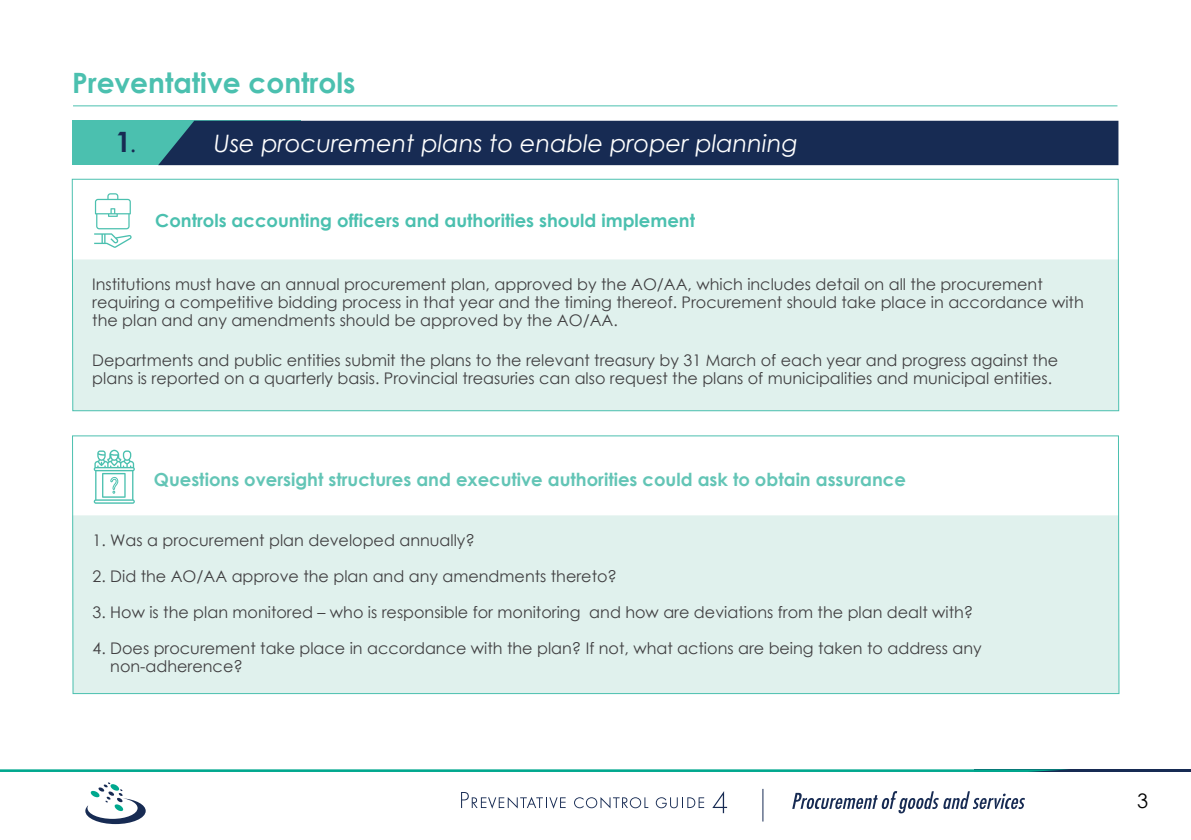
<style>
.page{position:relative;width:1191px;height:840px;background:#fff}
.page>*{position:absolute;margin:0;border:0;box-sizing:border-box;transform-origin:0 0}
.t1{font:700 28px "Century Gothic";color:#4bc0af}
.t2{font:700 28px "Century Gothic";color:#172b53}
.t3{font:italic 24px "Century Gothic";color:#fff}
.t4{font:20px "Century Gothic";color:#000}
.t5{font:700 18px "Century Gothic";color:#63c5b6}
.t6{font:700 18px "Century Gothic";color:#4bc0af}
.t7{font:16px/18px "Century Gothic";color:#414042}
.s1{font-weight:400;font-style:italic;font-size:24px}
</style>
<div class="page">
<svg style="left:792px;top:791px;width:233px;height:22px"></svg>
<svg style="left:461px;top:792px;width:104px;height:16px"></svg>
<svg style="left:574px;top:797px;width:74px;height:11px"></svg>
<svg style="left:656px;top:797px;width:48px;height:10px"></svg>
<svg style="left:712px;top:791px;width:15px;height:21px"></svg>
<hr style="left:974px;top:769px;width:217px;height:2px;background:#172b53">
<svg style="left:0;top:769px;width:1069px;height:2px;background:#2ab29f"></svg>
<svg style="left:85px;top:782px;width:61px;height:41px"></svg>
<hr style="left:762px;top:788px;width:1px;height:33px;background:#172b53">
<div style="left:73px;top:259px;width:1046px;height:152px;background:#e0f1ed"></div>
<hr style="left:73px;top:105px;width:1044px;height:1px;background:#4bc0af">
<svg style="left:94px;top:193px;width:38px;height:55px"></svg>
<div style="left:72px;top:179px;width:1047px;height:232px;border:1px solid #4bc0af"></div>
<div style="left:72px;top:515px;width:1047px;height:178px;background:#e0f1ed"></div>
<svg style="left:94px;top:449px;width:41px;height:54px"></svg>
<div style="left:72px;top:121px;width:229px;height:44px;background:#4bc0af"></div>
<div style="left:158px;top:121px;width:960px;height:44px;background:#172b53"></div>
<h1 class="t1" style="left:72px;top:65px;width:285px">Preventative controls</h1>
<h1 class="t2" style="left:116px;top:124px;width:24px">1<span class="s1">.</span></h1>
<h2 class="t3" style="left:214px;top:128px;width:585px">Use procurement plans to enable proper planning</h2>
<p class="t6" style="left:155px;top:209px;width:541px">Controls accounting officers and authorities should implement</p>
<p class="t7" style="left:92px;top:275px;width:993px">Institutions must have an annual procurement plan, approved by the AO/AA, which includes detail on all the procurement requiring a competitive bidding process in that year and the timing thereof. Procurement should take place in accordance with the plan and any amendments should be approved by the AO/AA.</p>
<p class="t7" style="left:92px;top:351px;width:967px">Departments and public entities submit the plans to the relevant treasury by 31 March of each year and progress against the plans is reported on a quarterly basis. Provincial treasuries can also request the plans of municipalities and municipal entities.</p>
<p class="t5" style="left:154px;top:467px;width:753px">Questions oversight structures and executive authorities could ask to obtain assurance</p>
<p class="t7" style="left:93px;top:530px;width:384px">1. Was a procurement plan developed annually?</p>
<p class="t7" style="left:93px;top:566px;width:526px">2. Did the AO/AA approve the plan and any amendments thereto?</p>
<p class="t7" style="left:93px;top:602px;width:882px">3. How is the plan monitored – who is responsible for monitoring and how are deviations from the plan dealt with?</p>
<p class="t7" style="left:110px;top:638px;width:873px;text-indent:-18px">4. Does procurement take place in accordance with the plan? If not, what actions are being taken to address any non-adherence?</p>
<p class="t4" style="left:1137px;top:786px;width:13px">3</p>
</div>
